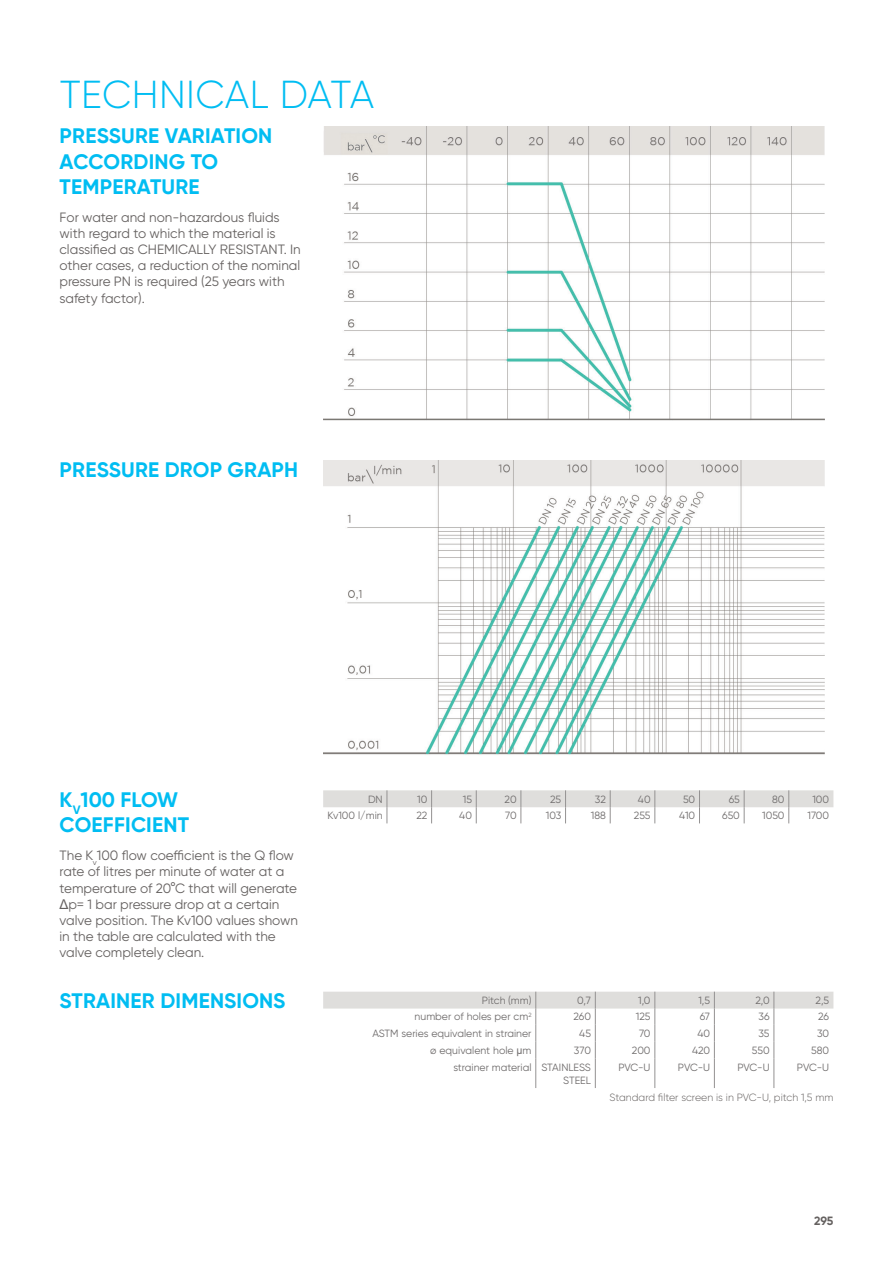
<style>
.page{position:relative;width:893px;height:1263px;background:#fff}
.page>*{position:absolute;margin:0;border:0;box-sizing:border-box;transform-origin:0 0}
.t1{font:300 39px "Gilroy";letter-spacing:.01em;color:#01bdf2}
.t2{font:700 21px/25.2px "Gilroy";letter-spacing:.01em;color:#01bdf2}
.t3{font:13.5px/16.2px "Gilroy";color:#656160}
.t4{font:700 12px "Gilroy";color:#656160}
.t5{font:10.5px/12.6px "Gilroy";color:#6e6b6b;text-align:right}
.t6{font:300 10.5px "Gilroy";color:#656160}
.s1{font-family:"Arial"}
</style>
<div class="page">
<img style="left:323px;top:127px;width:502px;height:294px">
<img style="left:323px;top:460px;width:502px;height:295px">
<svg style="left:323px;top:790px;width:510px;height:33px"></svg>
<svg style="left:323px;top:992px;width:510px;height:66px"></svg>
<hr style="left:535px;top:1058px;width:1px;height:30px;background:#949292">
<hr style="left:595px;top:1058px;width:1px;height:30px;background:#949292">
<hr style="left:655px;top:1058px;width:1px;height:30px;background:#949292">
<hr style="left:714px;top:1058px;width:1px;height:30px;background:#949292">
<hr style="left:774px;top:1058px;width:1px;height:30px;background:#949292">
<h1 class="t1" style="left:60px;top:71px;width:316px">TECHNICAL DATA</h1>
<h2 class="t2" style="left:60px;top:123px;width:214px">PRESSURE VARIATION<br>ACCORDING TO<br>TEMPERATURE</h2>
<p class="t3" style="left:60px;top:209px;width:243px">For water and non-hazardous fluids with regard to which the material is classified as CHEMICALLY RESISTANT. In other cases, a reduction of the nominal pressure PN is required (25 years with safety factor).</p>
<h2 class="t2" style="left:60px;top:457px;width:240px">PRESSURE DROP GRAPH</h2>
<h2 class="t2" style="left:60px;top:787px;width:131px">K<sub>V</sub>100 FLOW<br>COEFFICIENT</h2>
<p class="t3" style="left:60px;top:847px;width:240px">The K<sub>v</sub>100 flow coefficient is the Q flow rate of litres per minute of water at a temperature of 20°C that will generate <span class="s1">Δ</span>p= 1 bar pressure drop at a certain valve position. The Kv100 values shown in the table are calculated with the valve completely clean.</p>
<p class="t5" style="left:368px;top:793px;width:16px">DN</p>
<p class="t5" style="left:417px;top:793px;width:12px">10</p>
<p class="t5" style="left:463px;top:793px;width:11px">15</p>
<p class="t5" style="left:505px;top:793px;width:14px">20</p>
<p class="t5" style="left:550px;top:793px;width:13px">25</p>
<p class="t5" style="left:595px;top:793px;width:13px">32</p>
<p class="t5" style="left:638px;top:793px;width:14px">40</p>
<p class="t5" style="left:683px;top:793px;width:14px">50</p>
<p class="t5" style="left:729px;top:793px;width:13px">65</p>
<p class="t5" style="left:772px;top:793px;width:14px">80</p>
<p class="t5" style="left:812px;top:793px;width:18px">100</p>
<p class="t5" style="left:327px;top:809px;width:57px">Kv100 l/min</p>
<p class="t5" style="left:416px;top:809px;width:13px">22</p>
<p class="t5" style="left:459px;top:809px;width:14px">40</p>
<p class="t5" style="left:505px;top:809px;width:13px">70</p>
<p class="t5" style="left:546px;top:809px;width:17px">103</p>
<p class="t5" style="left:591px;top:809px;width:17px">188</p>
<p class="t5" style="left:634px;top:809px;width:18px">255</p>
<p class="t5" style="left:679px;top:809px;width:18px">410</p>
<p class="t5" style="left:722px;top:809px;width:19px">650</p>
<p class="t5" style="left:762px;top:809px;width:24px">1050</p>
<p class="t5" style="left:807px;top:809px;width:23px">1700</p>
<h2 class="t2" style="left:60px;top:988px;width:227px">STRAINER DIMENSIONS</h2>
<p class="t5" style="left:482px;top:994px;width:51px">Pitch (mm)</p>
<p class="t5" style="left:577px;top:994px;width:15px">0,7</p>
<p class="t5" style="left:638px;top:994px;width:14px">1,0</p>
<p class="t5" style="left:698px;top:994px;width:13px">1,5</p>
<p class="t5" style="left:755px;top:994px;width:16px">2,0</p>
<p class="t5" style="left:815px;top:994px;width:15px">2,5</p>
<p class="t5" style="left:415px;top:1010px;width:118px">number of holes per cm<sup>2</sup></p>
<p class="t5" style="left:574px;top:1010px;width:19px">260</p>
<p class="t5" style="left:636px;top:1010px;width:16px">125</p>
<p class="t5" style="left:700px;top:1010px;width:12px">67</p>
<p class="t5" style="left:758px;top:1010px;width:13px">36</p>
<p class="t5" style="left:818px;top:1010px;width:12px">26</p>
<p class="t5" style="left:372px;top:1027px;width:161px">ASTM series equivalent in strainer</p>
<p class="t5" style="left:579px;top:1027px;width:13px">45</p>
<p class="t5" style="left:639px;top:1027px;width:13px">70</p>
<p class="t5" style="left:697px;top:1027px;width:14px">40</p>
<p class="t5" style="left:758px;top:1027px;width:13px">35</p>
<p class="t5" style="left:817px;top:1027px;width:14px">30</p>
<p class="t5" style="left:430px;top:1044px;width:103px">ø equivalent hole <span class="s1">μ</span>m</p>
<p class="t5" style="left:574px;top:1044px;width:19px">370</p>
<p class="t5" style="left:632px;top:1044px;width:20px">200</p>
<p class="t5" style="left:692px;top:1044px;width:20px">420</p>
<p class="t5" style="left:752px;top:1044px;width:19px">550</p>
<p class="t5" style="left:811px;top:1044px;width:20px">580</p>
<p class="t5" style="left:453px;top:1061px;width:139px">strainer material STAINLESS<br>STEEL</p>
<p class="t5" style="left:618px;top:1061px;width:34px">PVC-U</p>
<p class="t5" style="left:678px;top:1061px;width:34px">PVC-U</p>
<p class="t5" style="left:737px;top:1061px;width:34px">PVC-U</p>
<p class="t5" style="left:797px;top:1061px;width:34px">PVC-U</p>
<p class="t6" style="left:610px;top:1090px;width:225px">Standard filter screen is in PVC-U, pitch 1,5 mm</p>
<p class="t4" style="left:814px;top:1213px;width:21px">295</p>
</div>
